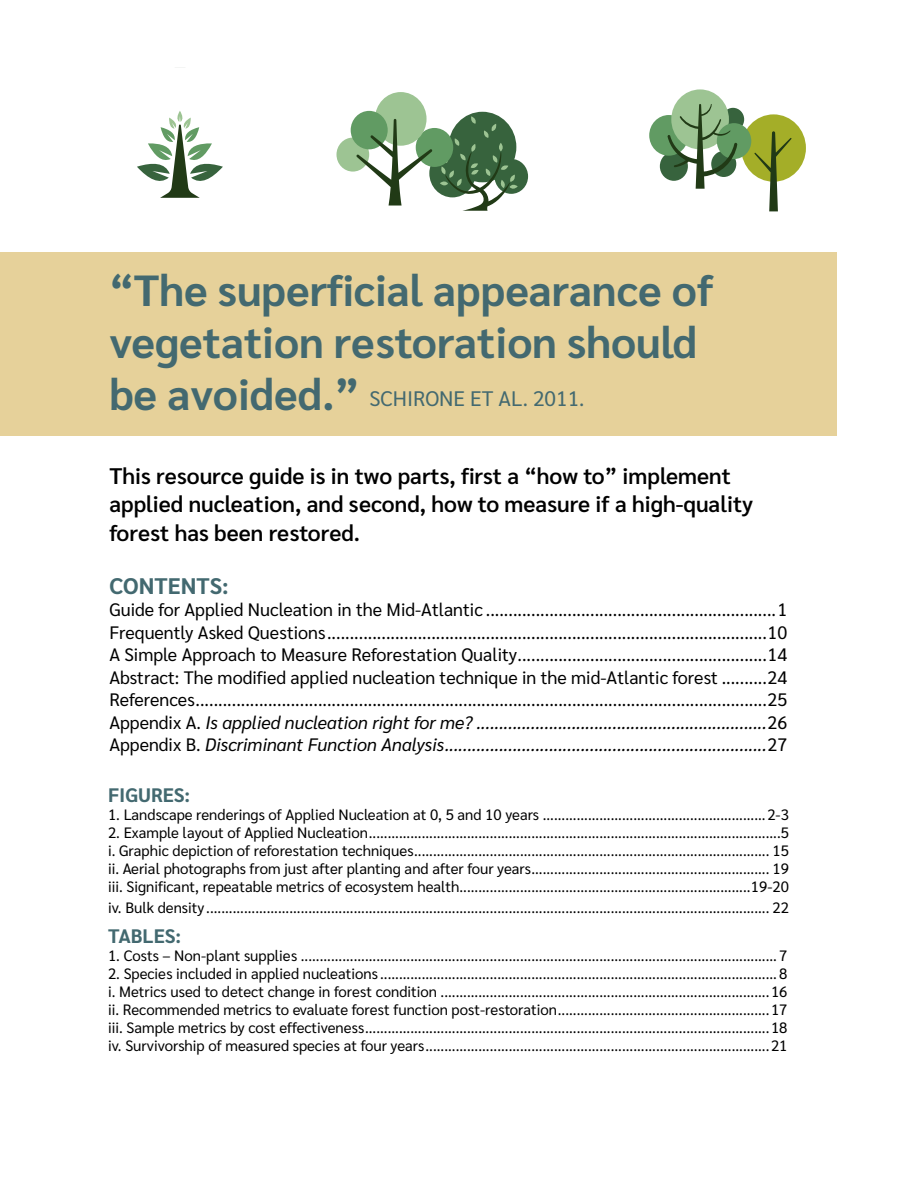
<style>
.page{position:relative;width:918px;height:1188px;background:#fff}
.page>*{position:absolute;margin:0;border:0;box-sizing:border-box;transform-origin:0 0}
.t1{font:700 43.5px/52.2px "Sarabun";color:#436970}
.Paragraph_text{font:600 22.5px/28.5px "Sarabun";color:#000}
.Paragraph_text-2{font:700 22.5px "Sarabun";color:#436970}
.t2{font:21px "Sarabun";color:#436970}
.Paragraph_text-3{font:700 19.5px "Sarabun";color:#436970}
.t3{font:18px "Sarabun";color:#000}
.t4{font:italic 18px "Sarabun";color:#000}
.Paragraph_text-4{font:15px "Sarabun";color:#000}
.s1{font-weight:700;font-size:43.5px}
.s2{font-style:normal}
</style>
<div class="page">
<div style="left:741px;top:114px;width:65px;height:68px;background:#a4ae28;border-radius:50%"></div>
<svg style="left:754px;top:131px;width:38px;height:80px"></svg>
<div style="left:0;top:253px;width:837px;height:183px;background:#e6d19a"></div>
<div style="left:660px;top:152px;width:28px;height:29px;background:#37633d;border-radius:50%"></div>
<div style="left:649px;top:115px;width:39px;height:41px;background:#619b63;border-radius:50%"></div>
<div style="left:722px;top:108px;width:22px;height:23px;background:#37633d;border-radius:50%"></div>
<div style="left:671px;top:89px;width:58px;height:60px;background:#9dc493;border-radius:50%"></div>
<div style="left:717px;top:123px;width:34px;height:36px;background:#619b63;border-radius:50%"></div>
<svg style="left:667px;top:104px;width:72px;height:85px"></svg>
<div style="left:429px;top:149px;width:47px;height:48px;background:#37633d;border-radius:50%"></div>
<div style="left:495px;top:159px;width:33px;height:35px;background:#37633d;border-radius:50%"></div>
<svg style="left:440px;top:116px;width:78px;height:95px"></svg>
<svg style="left:137px;top:111px;width:86px;height:87px"></svg>
<div style="left:337px;top:138px;width:32px;height:34px;background:#9dc493;border-radius:50%"></div>
<div style="left:416px;top:128px;width:37px;height:39px;background:#619b63;border-radius:50%"></div>
<div style="left:375px;top:92px;width:52px;height:54px;background:#9dc493;border-radius:50%"></div>
<div style="left:351px;top:111px;width:37px;height:38px;background:#619b63;border-radius:50%"></div>
<svg style="left:356px;top:119px;width:76px;height:87px"></svg>
<p class="t1" style="left:109px;top:265px;width:606px">“The superficial appearance of vegetation restoration should</p>
<p class="t2" style="left:109px;top:386px;width:477px"><span class="s1">be avoided.”</span> SCHIRONE ET AL. 2011.</p>
<p class="Paragraph_text" style="left:109px;top:462px;width:645px">This resource guide is in two parts, first a “how to” implement applied nucleation, and second, how to measure if a high-quality forest has been restored.</p>
<p class="Paragraph_text-2" style="left:109px;top:573px;width:121px">CONTENTS:</p>
<p class="t3" style="left:109px;top:599px;width:680px">Guide for Applied Nucleation in the Mid-Atlantic ................................................................1</p>
<p class="t3" style="left:109px;top:622px;width:680px">Frequently Asked Questions.................................................................................................10</p>
<p class="t3" style="left:109px;top:644px;width:680px">A Simple Approach to Measure Reforestation Quality.......................................................14</p>
<p class="t3" style="left:109px;top:667px;width:680px">Abstract: The modified applied nucleation technique in the mid-Atlantic forest ..........24</p>
<p class="t3" style="left:109px;top:689px;width:680px">References..............................................................................................................................25</p>
<p class="t4" style="left:109px;top:712px;width:680px"><span class="s2">Appendix A.</span> Is applied nucleation right for me? ................................................................<span class="s2">26</span></p>
<p class="t4" style="left:109px;top:734px;width:680px"><span class="s2">Appendix B.</span> Discriminant Function Analysis.......................................................................<span class="s2">27</span></p>
<p class="Paragraph_text-3" style="left:108px;top:783px;width:84px">FIGURES:</p>
<p class="Paragraph_text-4" style="left:108px;top:806px;width:683px">1. Landscape renderings of Applied Nucleation at 0, 5 and 10 years ...........................................................2-3</p>
<p class="Paragraph_text-4" style="left:108px;top:824px;width:683px">2. Example layout of Applied Nucleation.............................................................................................................5</p>
<p class="Paragraph_text-4" style="left:108px;top:842px;width:683px">i. Graphic depiction of reforestation techniques.............................................................................................. 15</p>
<p class="Paragraph_text-4" style="left:108px;top:860px;width:683px">ii. Aerial photographs from just after planting and after four years............................................................... 19</p>
<p class="Paragraph_text-4" style="left:108px;top:878px;width:683px">iii. Significant, repeatable metrics of ecosystem health.............................................................................19-20</p>
<p class="Paragraph_text-4" style="left:108px;top:899px;width:683px">iv. Bulk density ..................................................................................................................................................... 22</p>
<p class="Paragraph_text-3" style="left:108px;top:925px;width:75px">TABLES:</p>
<p class="Paragraph_text-4" style="left:108px;top:947px;width:681px">1. Costs – Non-plant supplies .............................................................................................................................. 7</p>
<p class="Paragraph_text-4" style="left:108px;top:965px;width:681px">2. Species included in applied nucleations ......................................................................................................... 8</p>
<p class="Paragraph_text-4" style="left:108px;top:983px;width:681px">i. Metrics used to detect change in forest condition .......................................................................................16</p>
<p class="Paragraph_text-4" style="left:108px;top:1001px;width:681px">ii. Recommended metrics to evaluate forest function post-restoration........................................................17</p>
<p class="Paragraph_text-4" style="left:108px;top:1019px;width:681px">iii. Sample metrics by cost effectiveness...........................................................................................................18</p>
<p class="Paragraph_text-4" style="left:108px;top:1037px;width:681px">iv. Survivorship of measured species at four years...........................................................................................21</p>
</div>
